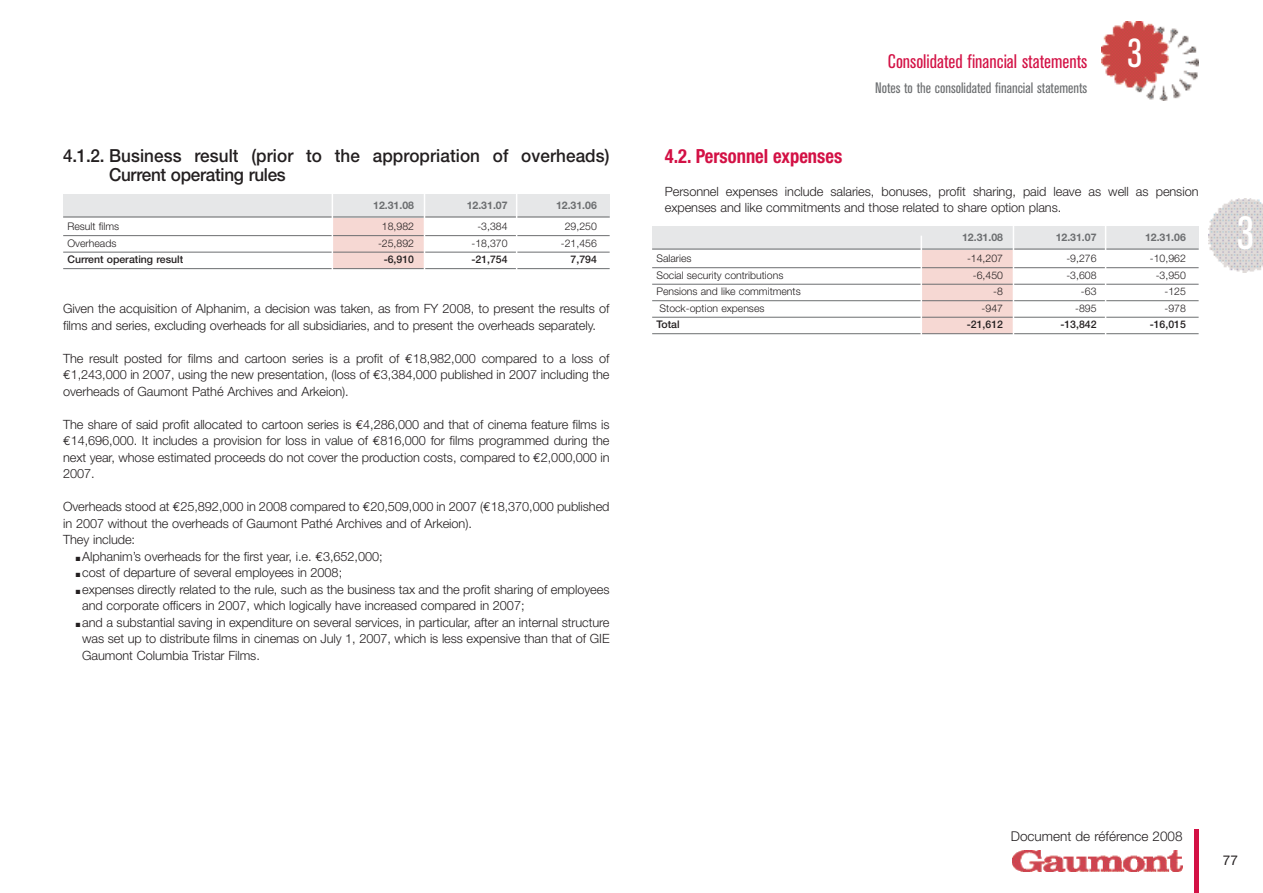
<style>
.page{position:relative;width:1263px;height:893px;background:#fff}
.page>*{position:absolute;margin:0;border:0;box-sizing:border-box;transform-origin:0 0}
.t1{font:condensed 46.2px "Akzidenz Grotesk BE";color:#fff}
.t2{font:condensed 19.5px "Akzidenz Grotesk BE";color:#d31145}
.t3{font:700 condensed 19.5px "Helvetica Neue";color:#d31145;scale:.95 1}
.t4{font:500 18px/19.5px "Helvetica Neue";letter-spacing:.005em;color:#231f20;scale:.95 1}
.t5{font:condensed 15px "Akzidenz Grotesk BE";color:#6c6e70}
.t6{font:300 13.5px "Helvetica Neue";color:#231f20}
.t7{font:13.5px "Helvetica Neue";color:#231f20}
.t8{font:300 12.75px/16.5px "Helvetica Neue";letter-spacing:-.005em;color:#231f20}
.t9{font:300 10.5px "Helvetica Neue";color:#231f20}
.t10{font:500 10.5px "Helvetica Neue";color:#231f20}
.t11{font:700 10.5px "Helvetica Neue";color:#6c6e70}
.s1{font-family:"Euro Mono";font-weight:400}
.s2{font-size:40.05px;color:#fff}
</style>
<div class="page">
<hr style="left:1194px;top:829px;width:4px;height:64px;background:#d31145">
<img style="left:1012px;top:850px;width:171px;height:22px">
<img style="left:1208px;top:198px;width:54px;height:74px">
<img style="left:1101px;top:21px;width:98px;height:80px">
<div style="left:332px;top:200px;width:93px;height:69px;background:#f6d8d3"></div>
<div style="left:63px;top:194px;width:546px;height:23px;background:#e6e7e8"></div>
<hr style="left:63px;top:216px;width:547px;height:1px;background:#6c6e70">
<hr style="left:63px;top:235px;width:547px;height:1px;background:#6c6e70">
<hr style="left:63px;top:252px;width:547px;height:1px;background:#6c6e70">
<hr style="left:63px;top:268px;width:547px;height:1px;background:#6c6e70">
<hr style="left:424px;top:193px;width:1px;height:80px;background:#fff">
<hr style="left:332px;top:193px;width:1px;height:80px;background:#fff">
<hr style="left:516px;top:193px;width:1px;height:82px;background:#fff">
<div style="left:921px;top:232px;width:92px;height:101px;background:#f6d8d3"></div>
<div style="left:652px;top:226px;width:546px;height:23px;background:#e6e7e8"></div>
<hr style="left:652px;top:249px;width:546px;height:1px;background:#6c6e70">
<hr style="left:652px;top:267px;width:546px;height:1px;background:#6c6e70">
<hr style="left:652px;top:284px;width:546px;height:1px;background:#6c6e70">
<hr style="left:652px;top:300px;width:546px;height:1px;background:#6c6e70">
<hr style="left:652px;top:317px;width:546px;height:1px;background:#6c6e70">
<hr style="left:652px;top:333px;width:546px;height:1px;background:#6c6e70">
<hr style="left:1013px;top:225px;width:1px;height:112px;background:#fff">
<hr style="left:920px;top:236px;width:2px;height:111px;background:#fff">
<hr style="left:1105px;top:225px;width:1px;height:112px;background:#fff">
<h3 class="t4" style="left:109px;top:147px;width:528px;text-indent:-46px">4.1.2. Business result (prior to the appropriation of overheads)<br>Current operating rules</h3>
<p class="t11" style="left:373px;top:202px;width:42px">12.31.08</p>
<p class="t11" style="left:467px;top:202px;width:42px">12.31.07</p>
<p class="t11" style="left:556px;top:202px;width:42px">12.31.06</p>
<p class="t9" style="left:67px;top:223px;width:53px">Result films</p>
<p class="t9" style="left:382px;top:223px;width:34px">18,982</p>
<p class="t9" style="left:477px;top:223px;width:32px">-3,384</p>
<p class="t9" style="left:565px;top:223px;width:34px">29,250</p>
<p class="t9" style="left:67px;top:239px;width:51px">Overheads</p>
<p class="t9" style="left:378px;top:239px;width:37px">-25,892</p>
<p class="t9" style="left:472px;top:239px;width:37px">-18,370</p>
<p class="t9" style="left:561px;top:239px;width:37px">-21,456</p>
<p class="t10" style="left:67px;top:256px;width:117px">Current operating result</p>
<p class="t10" style="left:384px;top:256px;width:32px">-6,910</p>
<p class="t10" style="left:471px;top:256px;width:38px">-21,754</p>
<p class="t10" style="left:571px;top:256px;width:28px">7,794</p>
<p class="t8" style="left:63px;top:302px;width:548px">Given the acquisition of Alphanim, a decision was taken, as from FY 2008, to present the results of films and series, excluding overheads for all subsidiaries, and to present the overheads separately.</p>
<p class="t8" style="left:63px;top:351px;width:548px;text-align:justify">The result posted for films and cartoon series is a profit of <span class="s1">€</span>18,982,000 compared to a loss of <span class="s1">€</span>1,243,000 in 2007, using the new presentation, (loss of <span class="s1">€</span>3,384,000 published in 2007 including the overheads of Gaumont Pathé Archives and Arkeion).</p>
<p class="t8" style="left:63px;top:417px;width:548px;text-align:justify">The share of said profit allocated to cartoon series is <span class="s1">€</span>4,286,000 and that of cinema feature films is <span class="s1">€</span>14,696,000. It includes a provision for loss in value of <span class="s1">€</span>816,000 for films programmed during the next year, whose estimated proceeds do not cover the production costs, compared to <span class="s1">€</span>2,000,000 in 2007.</p>
<p class="t8" style="left:63px;top:500px;width:548px">Overheads stood at <span class="s1">€</span>25,892,000 in 2008 compared to <span class="s1">€</span>20,509,000 in 2007 (<span class="s1">€</span>18,370,000 published in 2007 without the overheads of Gaumont Pathé Archives and of Arkeion).<br>They include:</p>
<p class="t8" style="left:76px;top:549px;width:308px">■ Alphanim’s overheads for the first year, i.e. <span class="s1">€</span>3,652,000;</p>
<p class="t8" style="left:76px;top:566px;width:268px">■ cost of departure of several employees in 2008;</p>
<p class="t8" style="left:82px;top:582px;width:529px;text-indent:-6px">■ expenses directly related to the rule, such as the business tax and the profit sharing of employees and corporate officers in 2007, which logically have increased compared in 2007;</p>
<p class="t8" style="left:82px;top:615px;width:529px;text-align:justify;text-indent:-6px">■ and a substantial saving in expenditure on several services, in particular, after an internal structure was set up to distribute films in cinemas on July 1, 2007, which is less expensive than that of GIE Gaumont Columbia Tristar Films.</p>
<h2 class="t2" style="left:888px;top:54px;width:256px">Consolidated financial statements <span class="s2">3</span></h2>
<p class="t5" style="left:875px;top:82px;width:214px">Notes to the consolidated financial statements</p>
<h2 class="t3" style="left:665px;top:149px;width:188px">4.2. Personnel expenses</h2>
<p class="t8" style="left:665px;top:184px;width:535px">Personnel expenses include salaries, bonuses, profit sharing, paid leave as well as pension expenses and like commitments and those related to share option plans.</p>
<p class="t11" style="left:962px;top:234px;width:42px">12.31.08</p>
<p class="t11" style="left:1056px;top:234px;width:42px">12.31.07</p>
<p class="t11" style="left:1145px;top:234px;width:42px">12.31.06</p>
<p class="t9" style="left:656px;top:255px;width:37px">Salaries</p>
<p class="t9" style="left:967px;top:255px;width:37px">-14,207</p>
<p class="t9" style="left:1066px;top:255px;width:32px">-9,276</p>
<p class="t9" style="left:1150px;top:255px;width:37px">-10,962</p>
<p class="t9" style="left:656px;top:271px;width:128px">Social security contributions</p>
<p class="t9" style="left:973px;top:271px;width:32px">-6,450</p>
<p class="t9" style="left:1066px;top:271px;width:32px">-3,608</p>
<p class="t9" style="left:1156px;top:271px;width:32px">-3,950</p>
<p class="t9" style="left:656px;top:288px;width:146px">Pensions and like commitments</p>
<p class="t9" style="left:993px;top:288px;width:11px">-8</p>
<p class="t9" style="left:1081px;top:288px;width:17px">-63</p>
<p class="t9" style="left:1164px;top:288px;width:23px">-125</p>
<p class="t9" style="left:660px;top:304px;width:106px">Stock-option expenses</p>
<p class="t9" style="left:981px;top:304px;width:23px">-947</p>
<p class="t9" style="left:1075px;top:304px;width:23px">-895</p>
<p class="t9" style="left:1164px;top:304px;width:23px">-978</p>
<p class="t10" style="left:656px;top:321px;width:25px">Total</p>
<p class="t10" style="left:967px;top:321px;width:38px">-21,612</p>
<p class="t10" style="left:1060px;top:321px;width:38px">-13,842</p>
<p class="t10" style="left:1150px;top:321px;width:38px">-16,015</p>
<h1 class="t1" style="left:1237px;top:216px;width:19px">3</h1>
<p class="t6" style="left:1011px;top:831px;width:173px">Document de référence 2008</p>
<p class="t7" style="left:1223px;top:855px;width:17px">77</p>
</div>
